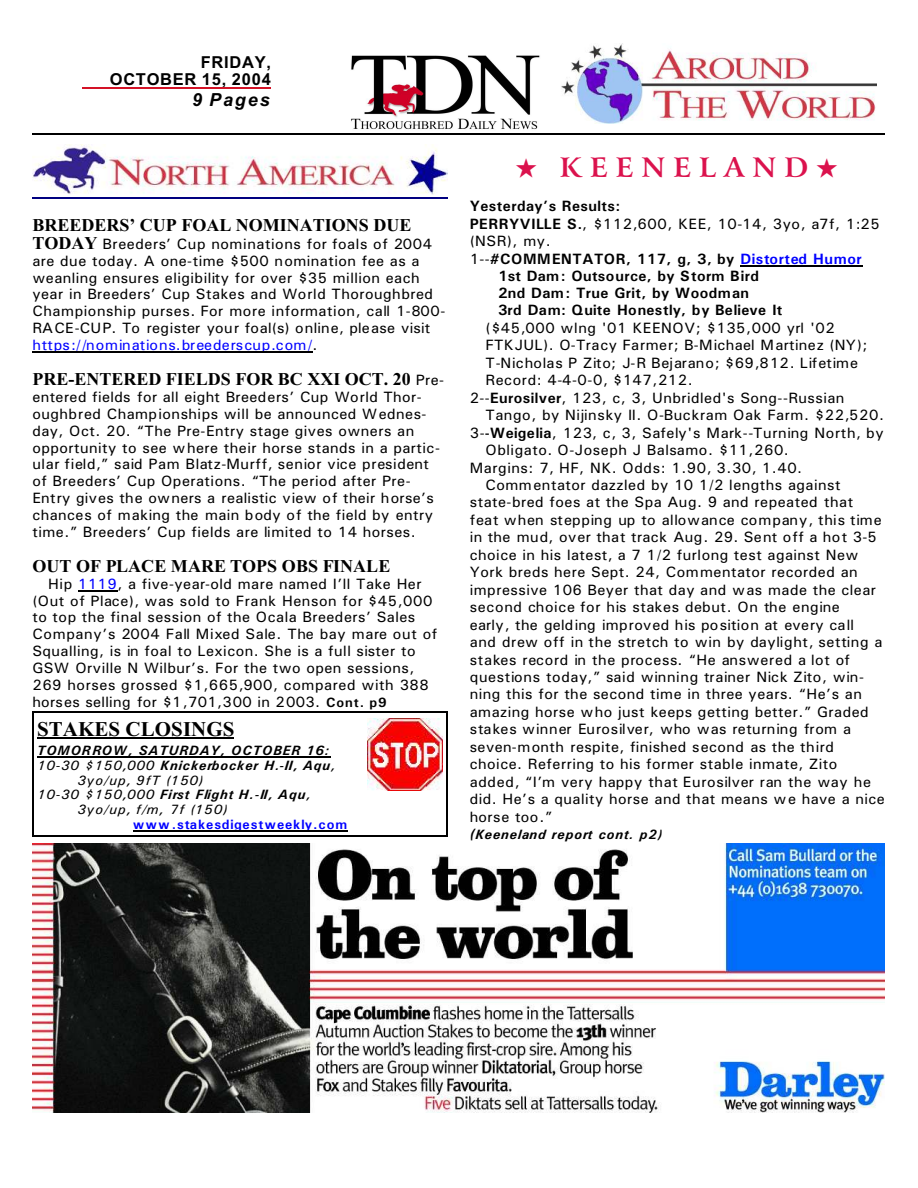
<style>
.page{position:relative;width:918px;height:1188px;background:#fff}
.page>*{position:absolute;margin:0;border:0;box-sizing:border-box;transform-origin:0 0}
.t1{font:700 27px "Arrus BT";letter-spacing:.3em;color:#db124d}
.t2{font:700 21px "Times New Roman";letter-spacing:.005em;color:#000}
.t3{font:700 18px "Times New Roman";color:#000}
.t4{font:italic 700 18px "Arial";letter-spacing:.105em;color:#000}
.t5{font:700 16.5px/17.7px "Arial";letter-spacing:.045em;color:#000;text-align:right}
.t6{font:15px/16.8px "Univers";letter-spacing:.03em;color:#000}
.t7{font:15px "Univers";letter-spacing:.06em;color:#000}
.t8{font:700 15px "Univers";letter-spacing:.03em;color:#000}
.t9{font:15px "Univers";letter-spacing:.01em;color:#000}
.t10{font:700 15px "Univers";letter-spacing:.01em;color:#000}
.t11{font:italic 700 13.5px "Univers";letter-spacing:.065em;color:#000}
.t12{font:italic 13.5px "Univers";letter-spacing:.065em;color:#000}
.t13{font:700 13.5px "Univers";letter-spacing:.065em;color:#00f}
.s1{font-family:"Times New Roman";font-weight:700;font-size:18px}
.s2{color:#00f}
.s3{font-family:"Univers";font-weight:400;font-size:15px}
.s4{font-weight:700;font-size:13.5px}
.s5{font-weight:400}
.s6{font-weight:700}
.s7{font-size:15px}
</style>
<div class="page">
<img style="left:32px;top:844px;width:852px;height:268px">
<hr style="left:82px;top:87px;width:189px;height:2px;background:#d41226">
<img style="left:561px;top:44px;width:315px;height:79px">
<img style="left:351px;top:55px;width:189px;height:75px">
<hr style="left:32px;top:134px;width:853px;height:1px;background:#000">
<img style="left:32px;top:145px;width:416px;height:49px">
<hr style="left:32px;top:197px;width:416px;height:1px;background:#000080">
<img style="left:368px;top:718px;width:75px;height:72px">
<hr style="left:37px;top:738px;width:197px;height:1px;background:#000">
<hr style="left:37px;top:757px;width:293px;height:1px;background:#000">
<hr style="left:133px;top:830px;width:215px;height:1px;background:#000">
<hr style="left:32px;top:711px;width:2px;height:126px;background:#000">
<hr style="left:447px;top:711px;width:1px;height:126px;background:#000">
<hr style="left:32px;top:711px;width:416px;height:1px;background:#000">
<hr style="left:32px;top:836px;width:416px;height:1px;background:#000">
<hr style="left:32px;top:352px;width:281px;height:1px;background:#000">
<hr style="left:78px;top:590px;width:39px;height:1px;background:#000">
<hr style="left:740px;top:265px;width:122px;height:1px;background:#000">
<p class="t5" style="left:110px;top:54px;width:163px">FRIDAY,<br>OCTOBER 15, 2004</p>
<p class="t4" style="left:192px;top:93px;width:79px">9 Pages</p>
<p class="t3" style="left:32px;top:218px;width:381px">BREEDERS’ CUP FOAL NOMINATIONS DUE</p>
<p class="t6" style="left:32px;top:237px;width:415px"><span class="s1">TODAY</span> Breeders’ Cup nominations for foals of 2004 are due today. A one-time $500 nomination fee as a weanling ensures eligibility for over $35 million each year in Breeders’ Cup Stakes and World Thoroughbred Championship purses. For more information, call 1-800- RACE-CUP. To register your foal(s) online, please visit <span class="s2">https://nominations.breederscup.com/</span>.</p>
<p class="t3" style="left:32px;top:373px;width:413px">PRE-ENTERED FIELDS FOR BC XXI OCT. 20 <span class="s3">Pre-</span></p>
<p class="t6" style="left:32px;top:390px;width:409px">entered fields for all eight Breeders’ Cup World Thor&shy;oughbred Championships will be announced Wednes&shy;day, Oct. 20. “The Pre-Entry stage gives owners an opportunity to see where their horse stands in a partic&shy;ular field,” said Pam Blatz-Murff, senior vice president of Breeders’ Cup Operations. “The period after Pre-Entry gives the owners a realistic view of their horse’s chances of making the main body of the field by entry time.” Breeders’ Cup fields are limited to 14 horses.</p>
<p class="t3" style="left:32px;top:560px;width:359px">OUT OF PLACE MARE TOPS OBS FINALE</p>
<p class="t6" style="left:32px;top:577px;width:407px;text-indent:16px">Hip <span class="s2">1119</span>, a five-year-old mare named I’ll Take Her (Out of Place), was sold to Frank Henson for $45,000 to top the final session of the Ocala Breeders’ Sales Company’s 2004 Fall Mixed Sale. The bay mare out of Squalling, is in foal to Lexicon. She is a full sister to GSW Orville N Wilbur’s. For the two open sessions, 269 horses grossed $1,665,900, compared with 388 horses selling for $1,701,300 in 2003. <span class="s4">Cont. p9</span></p>
<h2 class="t2" style="left:37px;top:722px;width:199px">STAKES CLOSINGS</h2>
<p class="t11" style="left:37px;top:746px;width:294px">TOMORROW, SATURDAY, OCTOBER 16:</p>
<p class="t11" style="left:37px;top:761px;width:300px"><span class="s5">10-30 $150,000</span> Knickerbocker H.-II, Aqu<span class="s5">,</span></p>
<p class="t12" style="left:78px;top:775px;width:127px">3yo/up, 9fT (150)</p>
<p class="t11" style="left:37px;top:790px;width:275px"><span class="s5">10-30 $150,000</span> First Flight H.-II, Aqu<span class="s5">,</span></p>
<p class="t12" style="left:78px;top:805px;width:152px">3yo/up, f/m, 7f (150)</p>
<p class="t13" style="left:133px;top:819px;width:216px">www.stakesdigestweekly.com</p>
<h1 class="t1" style="left:516px;top:156px;width:324px">★ KEENELAND★</h1>
<p class="t8" style="left:470px;top:201px;width:152px">Yesterday’s Results:</p>
<p class="t6" style="left:470px;top:216px;width:412px"><span class="s6">PERRYVILLE S.</span>, $112,600, KEE, 10-14, 3yo, a7f, 1:25</p>
<p class="t6" style="left:470px;top:234px;width:82px">(NSR), my.</p>
<p class="t8" style="left:470px;top:253px;width:394px"><span class="s5">1--</span>#COMMENTATOR, 117, g, 3, by <span class="s2">Distorted Humor</span></p>
<p class="t8" style="left:498px;top:270px;width:262px">1st Dam: Outsource, by Storm Bird</p>
<p class="t8" style="left:498px;top:288px;width:253px">2nd Dam: True Grit, by Woodman</p>
<p class="t10" style="left:498px;top:305px;width:286px">3rd Dam: Quite Honestly, by Believe It</p>
<p class="t6" style="left:485px;top:321px;width:351px">($45,000 wlng '01 KEENOV; $135,000 yrl '02</p>
<p class="t6" style="left:485px;top:338px;width:383px">FTKJUL). O-Tracy Farmer; B-Michael Martinez (NY);</p>
<p class="t7" style="left:485px;top:357px;width:374px">T-Nicholas P Zito; J-R Bejarano; $69,812. Lifetime</p>
<p class="t6" style="left:485px;top:373px;width:209px">Record: 4-4-0-0, $147,212.</p>
<p class="t6" style="left:470px;top:390px;width:376px">2--<span class="s6">Eurosilver</span>, 123, c, 3, Unbridled's Song--Russian</p>
<p class="t6" style="left:485px;top:408px;width:400px">Tango, by Nijinsky II. O-Buckram Oak Farm. $22,520.</p>
<p class="t6" style="left:470px;top:425px;width:415px">3-<span class="s6">-Weigelia</span>, 123, c, 3, Safely's Mark--Turning North, by</p>
<p class="t6" style="left:485px;top:443px;width:305px">Obligato. O-Joseph J Balsamo. $11,260.</p>
<p class="t6" style="left:470px;top:460px;width:334px">Margins: 7, HF, NK. Odds: 1.90, 3.30, 1.40.</p>
<p class="t6" style="left:485px;top:478px;width:357px">Commentator dazzled by 10 1/2 lengths against</p>
<p class="t6" style="left:470px;top:495px;width:385px">state-bred foes at the Spa Aug. 9 and repeated that</p>
<p class="t7" style="left:470px;top:515px;width:413px">feat when stepping up to allowance company, this time</p>
<p class="t6" style="left:470px;top:530px;width:409px">in the mud, over that track Aug. 29. Sent off a hot 3-5</p>
<p class="t6" style="left:470px;top:548px;width:390px">choice in his latest, a 7 1/2 furlong test against New</p>
<p class="t6" style="left:470px;top:565px;width:389px">York breds here Sept. 24, Commentator recorded an</p>
<p class="t6" style="left:470px;top:582px;width:408px">impressive 106 Beyer that day and was made the clear</p>
<p class="t6" style="left:470px;top:600px;width:372px">second choice for his stakes debut. On the engine</p>
<p class="t9" style="left:470px;top:619px;width:386px">early, the gelding improved his position at every call</p>
<p class="t6" style="left:470px;top:635px;width:414px">and drew off in the stretch to win by daylight, setting a</p>
<p class="t6" style="left:470px;top:652px;width:382px">stakes record in the process. “He answered a lot of</p>
<p class="t6" style="left:470px;top:670px;width:396px">questions today,” said winning trainer Nick Zito, win-</p>
<p class="t6" style="left:470px;top:687px;width:394px">ning this for the second time in three years. “He’s an</p>
<p class="t6" style="left:470px;top:705px;width:401px">amazing horse who just keeps getting better.” Graded</p>
<p class="t7" style="left:470px;top:724px;width:383px">stakes winner Eurosilver, who was returning from a</p>
<p class="t6" style="left:470px;top:740px;width:366px">seven-month respite, finished second as the third</p>
<p class="t6" style="left:470px;top:757px;width:369px">choice. Referring to his former stable inmate, Zito</p>
<p class="t6" style="left:470px;top:775px;width:403px">added, “I’m very happy that Eurosilver ran the way he</p>
<p class="t6" style="left:470px;top:792px;width:417px">did. He’s a quality horse and that means we have a nice</p>
<p class="t6" style="left:470px;top:809px;width:84px">horse too.”</p>
<p class="t11" style="left:470px;top:830px;width:194px"><span class="s7">(</span>Keeneland report cont. p2)</p>
</div>
